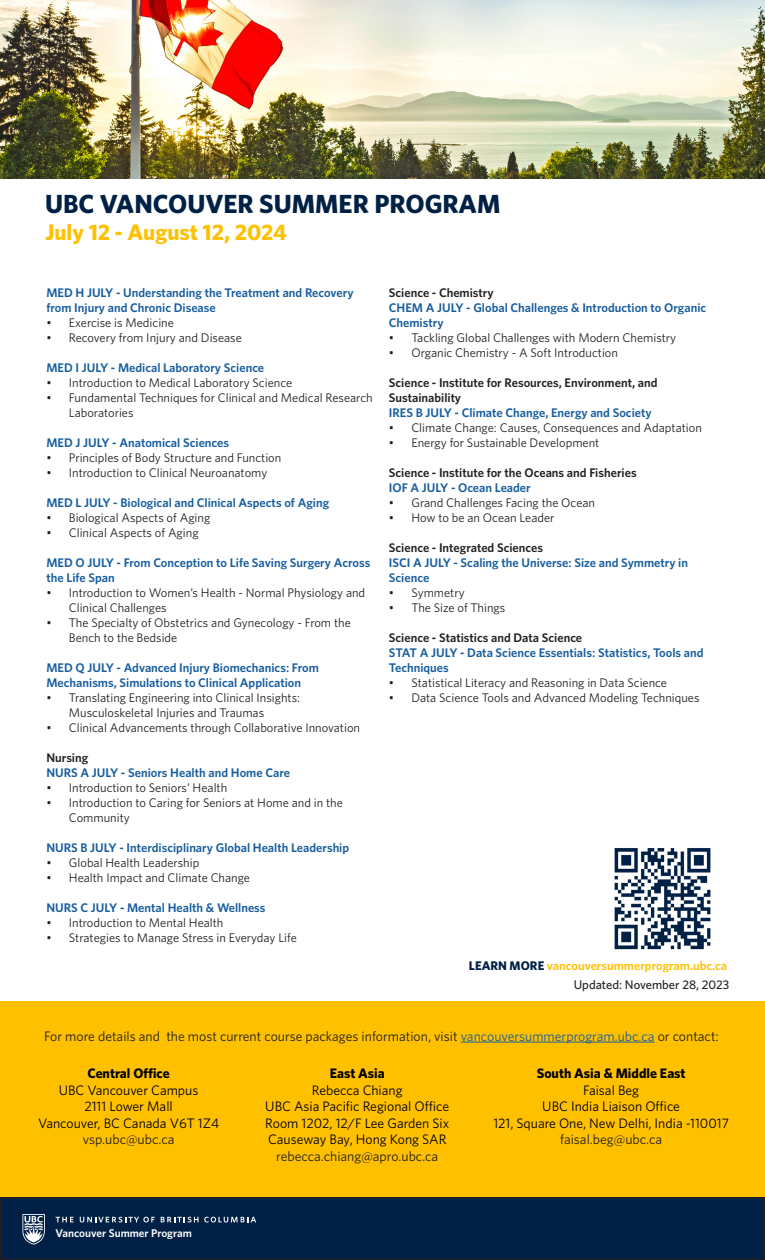
<style>
.page{position:relative;width:765px;height:1260px;background:#fff}
.page>*{position:absolute;margin:0;border:0;box-sizing:border-box;transform-origin:0 0}
.t1{font:700 26.25px "Whitney Salishan";color:#002145}
.t2{font:700 22.5px "Whitney Salishan";color:#ffc000}
.t3{font:13.75px "Whitney Salishan";color:#000}
.t4{font:13.75px "Whitney Salishan";color:#231f20}
.t5{font:700 13.75px "Whitney Salishan";color:#000}
.t6{font:12.5px/15px "Whitney Salishan";color:#231f20}
.t7{font:600 12.5px/15px "Whitney Salishan";color:#175d9e}
.t8{font:600 12.5px/15px "Whitney Salishan";color:#231f20}
.t9{font:600 12.5px "Whitney Salishan";color:#ffc000}
.t10{font:500 12.5px "Whitney Salishan";color:#231f20}
.t11{font:600 11.25px "Whitney Salishan";color:#fff}
.s1{font-weight:700;color:#002145}
.s2{color:#175d9e}
</style>
<div class="page">
<img style="left:0;top:0;width:765px;height:178px">
<div style="left:1px;top:1198px;width:763px;height:61px;background:#002145"></div>
<div style="left:0;top:1197px;width:765px;height:63px;border:1px solid #231f20"></div>
<svg style="left:22px;top:1214px;width:23px;height:31px"></svg>
<svg style="left:56px;top:1217px;width:18px;height:5px"></svg>
<svg style="left:80px;top:1217px;width:75px;height:6px"></svg>
<svg style="left:161px;top:1217px;width:95px;height:6px"></svg>
<div style="left:0;top:1002px;width:765px;height:195px;background:#ffc000"></div>
<hr style="left:461px;top:1042px;width:194px;height:1px;background:#175d9e">
<img style="left:614px;top:848px;width:97px;height:102px">
<p class="t1" style="left:45px;top:185px;width:457px">UBC VANCOUVER SUMMER PROGRAM</p>
<p class="t2" style="left:45px;top:216px;width:243px">July 12 - August 12, 2024</p>
<p class="t7" style="left:46px;top:285px;width:309px">MED H JULY - Understanding the Treatment and Recovery from Injury and Chronic Disease</p>
<p class="t6" style="left:46px;top:315px;width:129px">• Exercise is Medicine</p>
<p class="t6" style="left:46px;top:330px;width:197px">• Recovery from Injury and Disease</p>
<p class="t7" style="left:46px;top:360px;width:219px">MED I JULY - Medical Laboratory Science</p>
<p class="t6" style="left:46px;top:375px;width:247px">• Introduction to Medical Laboratory Science</p>
<p class="t6" style="left:69px;top:390px;width:305px;text-indent:-22px">• Fundamental Techniques for Clinical and Medical Research<br>Laboratories</p>
<p class="t7" style="left:46px;top:435px;width:184px">MED J JULY - Anatomical Sciences</p>
<p class="t6" style="left:46px;top:450px;width:236px">• Principles of Body Structure and Function</p>
<p class="t6" style="left:46px;top:465px;width:223px">• Introduction to Clinical Neuroanatomy</p>
<p class="t7" style="left:46px;top:495px;width:284px">MED L JULY - Biological and Clinical Aspects of Aging</p>
<p class="t6" style="left:46px;top:510px;width:166px">• Biological Aspects of Aging</p>
<p class="t6" style="left:46px;top:525px;width:154px">• Clinical Aspects of Aging</p>
<p class="t7" style="left:46px;top:555px;width:326px">MED O JULY - From Conception to Life Saving Surgery Across the Life Span</p>
<p class="t6" style="left:69px;top:585px;width:298px;text-indent:-22px">• Introduction to Women’s Health - Normal Physiology and<br>Clinical Challenges</p>
<p class="t6" style="left:69px;top:615px;width:283px;text-indent:-22px">• The Specialty of Obstetrics and Gynecology - From the<br>Bench to the Bedside</p>
<p class="t7" style="left:46px;top:660px;width:274px">MED Q JULY - Advanced Injury Biomechanics: From<br>Mechanisms, Simulations to Clinical Application</p>
<p class="t6" style="left:69px;top:690px;width:233px;text-indent:-22px">• Translating Engineering into Clinical Insights:<br>Musculoskeletal Injuries and Traumas</p>
<p class="t6" style="left:46px;top:720px;width:315px">• Clinical Advancements through Collaborative Innovation</p>
<p class="t8" style="left:46px;top:750px;width:43px">Nursing</p>
<p class="t7" style="left:46px;top:765px;width:245px">NURS A JULY - Seniors Health and Home Care</p>
<p class="t6" style="left:46px;top:780px;width:182px">• Introduction to Seniors’ Health</p>
<p class="t6" style="left:69px;top:795px;width:276px;text-indent:-22px">• Introduction to Caring for Seniors at Home and in the<br>Community</p>
<p class="t7" style="left:46px;top:840px;width:304px">NURS B JULY - Interdisciplinary Global Health Leadership</p>
<p class="t6" style="left:46px;top:855px;width:154px">• Global Health Leadership</p>
<p class="t6" style="left:46px;top:870px;width:205px">• Health Impact and Climate Change</p>
<p class="t7" style="left:46px;top:900px;width:221px">NURS C JULY - Mental Health &amp; Wellness</p>
<p class="t6" style="left:46px;top:915px;width:179px">• Introduction to Mental Health</p>
<p class="t6" style="left:46px;top:930px;width:252px">• Strategies to Manage Stress in Everyday Life</p>
<p class="t8" style="left:389px;top:285px;width:106px">Science - Chemistry</p>
<p class="t7" style="left:389px;top:300px;width:319px">CHEM A JULY - Global Challenges &amp; Introduction to Organic<br>Chemistry</p>
<p class="t6" style="left:389px;top:330px;width:289px">• Tackling Global Challenges with Modern Chemistry</p>
<p class="t6" style="left:389px;top:345px;width:231px">• Organic Chemistry - A Soft Introduction</p>
<p class="t8" style="left:389px;top:375px;width:270px">Science - Institute for Resources, Environment, and<br>Sustainability</p>
<p class="t7" style="left:389px;top:405px;width:264px">IRES B JULY - Climate Change, Energy and Society</p>
<p class="t6" style="left:389px;top:420px;width:315px">• Climate Change: Causes, Consequences and Adaptation</p>
<p class="t6" style="left:389px;top:435px;width:212px">• Energy for Sustainable Development</p>
<p class="t8" style="left:389px;top:465px;width:249px">Science - Institute for the Oceans and Fisheries</p>
<p class="t7" style="left:389px;top:480px;width:143px">IOF A JULY - Ocean Leader</p>
<p class="t6" style="left:389px;top:495px;width:208px">• Grand Challenges Facing the Ocean</p>
<p class="t6" style="left:389px;top:510px;width:167px">• How to be an Ocean Leader</p>
<p class="t8" style="left:389px;top:540px;width:156px">Science - Integrated Sciences</p>
<p class="t7" style="left:389px;top:555px;width:301px">ISCI A JULY - Scaling the Universe: Size and Symmetry in<br>Science</p>
<p class="t6" style="left:389px;top:585px;width:77px">• Symmetry</p>
<p class="t6" style="left:389px;top:600px;width:118px">• The Size of Things</p>
<p class="t8" style="left:389px;top:630px;width:195px">Science - Statistics and Data Science</p>
<p class="t7" style="left:389px;top:645px;width:316px">STAT A JULY - Data Science Essentials: Statistics, Tools and<br>Techniques</p>
<p class="t6" style="left:389px;top:675px;width:280px">• Statistical Literacy and Reasoning in Data Science</p>
<p class="t6" style="left:389px;top:690px;width:312px">• Data Science Tools and Advanced Modeling Techniques</p>
<p class="t9" style="left:469px;top:957px;width:260px"><span class="s1">LEARN MORE</span> vancouversummerprogram.ubc.ca</p>
<p class="t10" style="left:574px;top:976px;width:157px">Updated: November 28, 2023</p>
<p class="t4" style="left:44px;top:1027px;width:676px">For more details and the most current course packages information, visit <span class="s2">vancouversummerprogram.ubc.ca</span> or contact:</p>
<p class="t5" style="left:88px;top:1064px;width:84px">Central Office</p>
<p class="t3" style="left:59px;top:1081px;width:141px">UBC Vancouver Campus</p>
<p class="t3" style="left:84px;top:1098px;width:90px">2111 Lower Mall</p>
<p class="t3" style="left:38px;top:1114px;width:183px">Vancouver, BC Canada V6T 1Z4</p>
<p class="t4" style="left:83px;top:1131px;width:93px">vsp.ubc@ubc.ca</p>
<p class="t11" style="left:56px;top:1226px;width:138px">Vancouver Summer Program</p>
<p class="t5" style="left:330px;top:1064px;width:57px">East Asia</p>
<p class="t3" style="left:312px;top:1081px;width:92px">Rebecca Chiang</p>
<p class="t3" style="left:265px;top:1098px;width:185px">UBC Asia Pacific Regional Office</p>
<p class="t3" style="left:265px;top:1114px;width:185px">Room 1202, 12/F Lee Garden Six</p>
<p class="t3" style="left:268px;top:1131px;width:180px">Causeway Bay, Hong Kong SAR</p>
<p class="t4" style="left:276px;top:1147px;width:164px">rebecca.chiang@apro.ubc.ca</p>
<p class="t5" style="left:537px;top:1064px;width:150px">South Asia &amp; Middle East</p>
<p class="t3" style="left:583px;top:1081px;width:58px">Faisal Beg</p>
<p class="t3" style="left:542px;top:1098px;width:139px">UBC India Liaison Office</p>
<p class="t3" style="left:493px;top:1114px;width:237px">121, Square One, New Delhi, India -110017</p>
<p class="t4" style="left:560px;top:1131px;width:104px">faisal.beg@ubc.ca</p>
</div>
